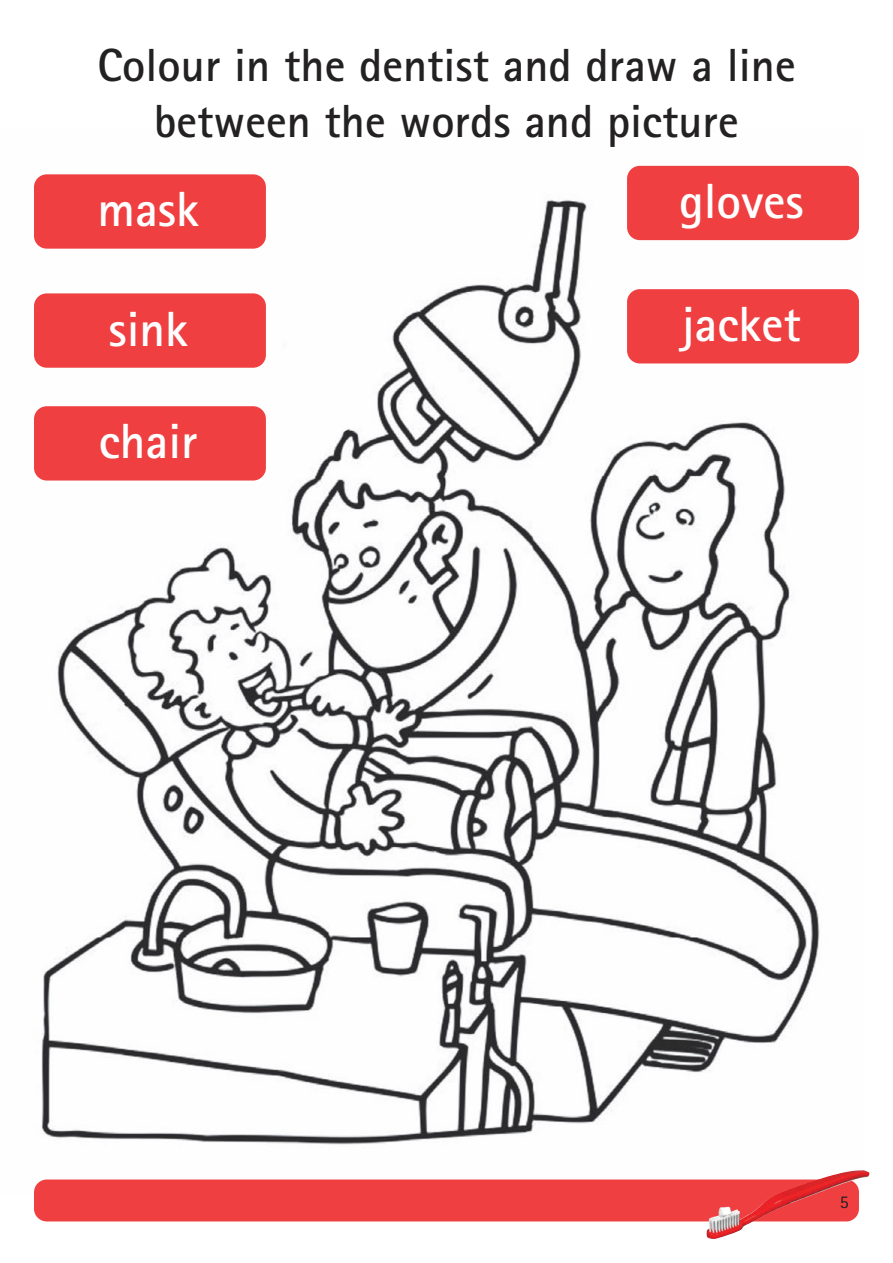
<style>
.page{position:relative;width:893px;height:1263px;background:#fff}
.page>*{position:absolute;margin:0;border:0;box-sizing:border-box;transform-origin:0 0}
.t1{font:700 49.5px "Rotis Sans Serif";color:#fff}
.t2{font:700 46.5px/55.8px "Rotis Sans Serif";color:#232122;text-align:center}
.t3{font:18px "Rotis Sans Serif";color:#232122}
</style>
<div class="page">
<img style="left:34px;top:165px;width:825px;height:1023px">
<div style="left:34px;top:1179px;width:825px;height:42px;background:#ef3f40;border-radius:13px"></div>
<img style="left:706px;top:1170px;width:163px;height:69px">
<div style="left:627px;top:166px;width:232px;height:74px;background:#ef3f40;border-radius:13px"></div>
<div style="left:34px;top:174px;width:232px;height:75px;background:#ef3f40;border-radius:13px"></div>
<div style="left:34px;top:293px;width:232px;height:75px;background:#ef3f40;border-radius:13px"></div>
<div style="left:627px;top:289px;width:232px;height:74px;background:#ef3f40;border-radius:13px"></div>
<div style="left:34px;top:406px;width:232px;height:74px;background:#ef3f40;border-radius:13px"></div>
<p class="t2" style="left:97px;top:42px;width:700px">Colour in the dentist and draw a line between the words and picture</p>
<p class="t1" style="left:97px;top:192px;width:103px">mask</p>
<p class="t1" style="left:679px;top:184px;width:126px">gloves</p>
<p class="t1" style="left:108px;top:311px;width:81px">sink</p>
<p class="t1" style="left:682px;top:307px;width:121px">jacket</p>
<p class="t1" style="left:99px;top:424px;width:101px">chair</p>
<p class="t3" style="left:840px;top:1195px;width:10px">5</p>
</div>
